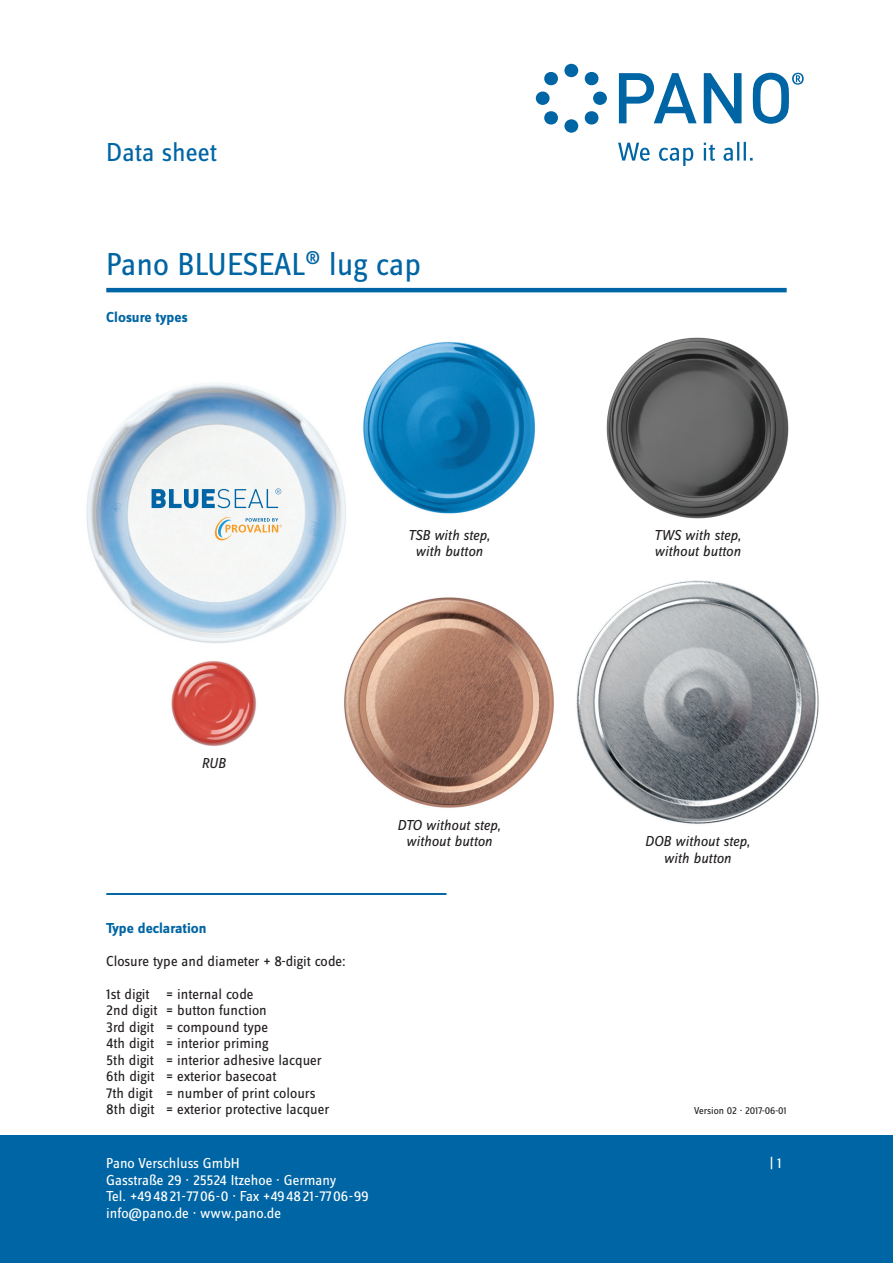
<style>
.page{position:relative;width:893px;height:1263px;background:#fff}
.page>*{position:absolute;margin:0;border:0;box-sizing:border-box;transform-origin:0 0}
.t1{font:33px "Zine Sans Dis";color:#0065a4}
.t2{font:27px "Zine Sans Dis";color:#0065a4}
.t3{font:15px/16.5px "Zine Sans Dis";color:#231f20}
.t4{font:15px/16.5px "Zine Sans Dis";color:#fff}
.t5{font:italic 15px/16.5px "Zine Sans Dis";color:#231f20;text-align:center}
.t6{font:700 15px "Zine Sans Dis";color:#0065a4}
.t7{font:10.5px "Zine Sans Dis";letter-spacing:-.005em;color:#231f20}
</style>
<div class="page">
<div style="left:0;top:1135px;width:893px;height:128px;background:#0065a4"></div>
<hr style="left:106px;top:288px;width:681px;height:4px;background:#0065a4">
<div style="left:564px;top:64px;width:14px;height:13px;background:#0065a4;border-radius:50%"></div>
<div style="left:564px;top:119px;width:14px;height:14px;background:#0065a4;border-radius:50%"></div>
<div style="left:536px;top:92px;width:14px;height:13px;background:#0065a4;border-radius:50%"></div>
<div style="left:593px;top:92px;width:14px;height:13px;background:#0065a4;border-radius:50%"></div>
<svg style="left:544px;top:72px;width:14px;height:14px"></svg>
<svg style="left:584px;top:111px;width:15px;height:14px"></svg>
<svg style="left:544px;top:111px;width:14px;height:14px"></svg>
<svg style="left:584px;top:72px;width:15px;height:14px"></svg>
<svg style="left:618px;top:142px;width:135px;height:24px"></svg>
<svg style="left:619px;top:73px;width:185px;height:51px"></svg>
<img style="left:86px;top:383px;width:260px;height:260px">
<svg style="left:152px;top:488px;width:129px;height:20px"></svg>
<svg style="left:214px;top:516px;width:68px;height:24px"></svg>
<img style="left:363px;top:341px;width:172px;height:173px">
<img style="left:336px;top:590px;width:218px;height:218px">
<img style="left:576px;top:580px;width:243px;height:244px">
<img style="left:606px;top:337px;width:183px;height:182px">
<img style="left:171px;top:661px;width:85px;height:85px">
<hr style="left:106px;top:893px;width:340px;height:2px;background:#0065a4">
<h2 class="t2" style="left:106px;top:139px;width:112px">Data sheet</h2>
<h1 class="t1" style="left:106px;top:248px;width:316px">Pano BLUESEAL<sup>®</sup> lug cap</h1>
<p class="t6" style="left:106px;top:309px;width:83px">Closure types</p>
<p class="t5" style="left:408px;top:527px;width:84px">TSB with step, with button</p>
<p class="t5" style="left:201px;top:755px;width:26px">RUB</p>
<p class="t6" style="left:106px;top:920px;width:102px">Type declaration</p>
<p class="t3" style="left:106px;top:953px;width:241px">Closure type and diameter + 8-digit code:</p>
<p class="t3" style="left:106px;top:986px;width:225px">1st digit = internal code<br>2nd digit = button function<br>3rd digit = compound type<br>4th digit = interior priming<br>5th digit = interior adhesive lacquer<br>6th digit = exterior basecoat<br>7th digit = number of print colours<br>8th digit = exterior protective lacquer</p>
<p class="t5" style="left:397px;top:817px;width:105px">DTO without step, without button</p>
<p class="t5" style="left:654px;top:527px;width:89px;text-align:left">TWS with step, without button</p>
<p class="t5" style="left:645px;top:833px;width:107px">DOB without step, with button</p>
<p class="t7" style="left:694px;top:1105px;width:94px">Version 02 · 2017-06-01</p>
<p class="t4" style="left:106px;top:1156px;width:264px">Pano Verschluss GmbH<br>Gasstraße 29 · 25524 Itzehoe · Germany<br>Tel. +494821-7706-0 · Fax +494821-7706-99 info@pano.de · www.pano.de</p>
<p class="t4" style="left:770px;top:1156px;width:14px">| 1</p>
</div>
